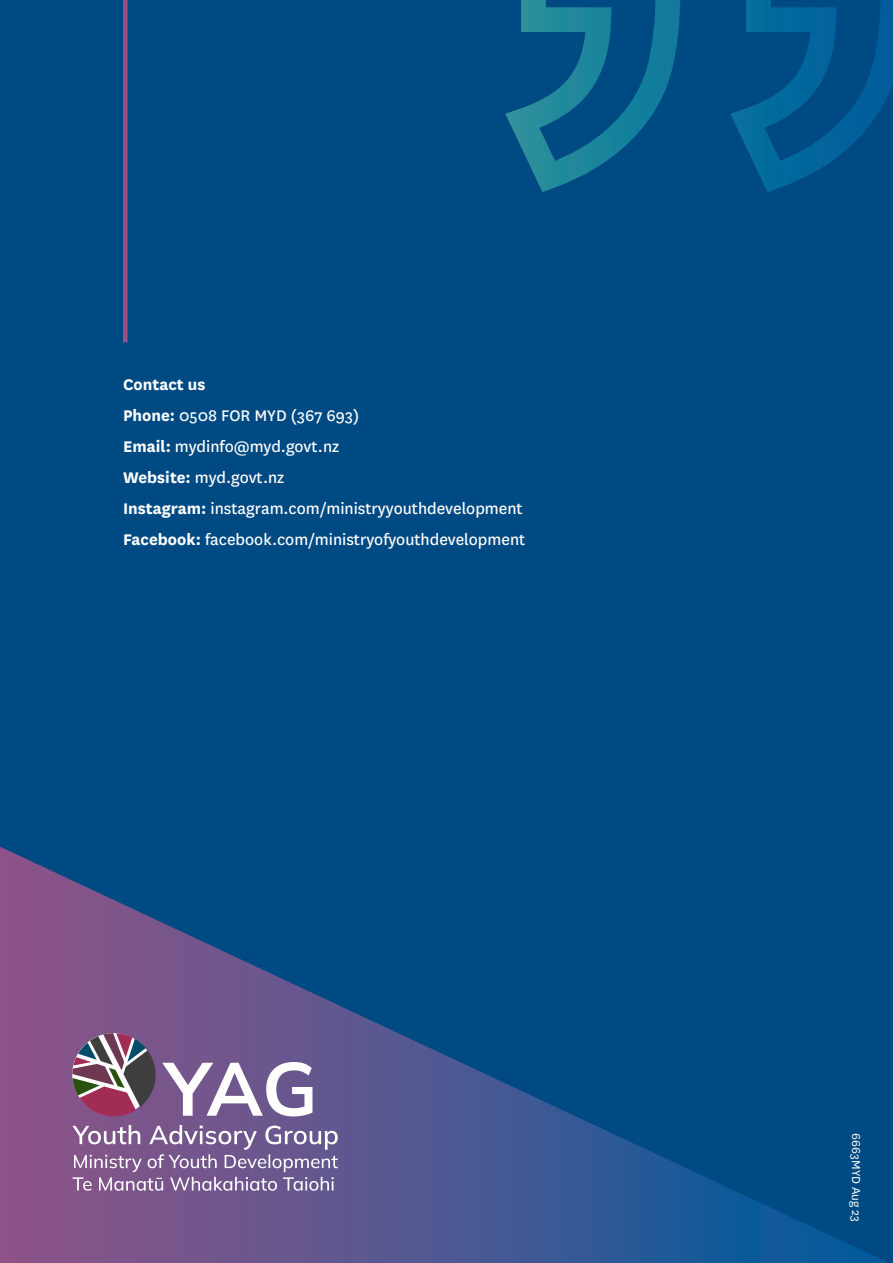
<style>
.page{position:relative;width:893px;height:1263px;background:#004a83}
.page>*{position:absolute;margin:0;border:0;box-sizing:border-box;transform-origin:0 0}
.Body{font:18px "National";color:#fff}
.Body-2{font:700 18px "National";color:#fff}
.Body-3{font:13.5px "National";color:#fff}
.s1{font-weight:700}
</style>
<div class="page">
<svg style="left:0;top:847px;width:888px;height:416px"></svg>
<div style="left:123px;top:0;width:5px;height:342px;background:#9e4e84"></div>
<svg style="left:505px;top:0;width:388px;height:192px"></svg>
<svg style="left:162px;top:1062px;width:150px;height:54px;background:#a697b8"></svg>
<svg style="left:72px;top:1033px;width:84px;height:83px;background:#856479"></svg>
<svg style="left:72px;top:1125px;width:266px;height:66px;background:#8d76a2"></svg>
<p class="Body-2" style="left:123px;top:372px;width:84px">Contact us</p>
<p class="Body" style="left:123px;top:403px;width:238px"><span class="s1">Phone:</span> 0508 FOR MYD (367 693)</p>
<p class="Body" style="left:123px;top:434px;width:218px"><span class="s1">Email:</span> mydinfo@myd.govt.nz</p>
<p class="Body" style="left:123px;top:465px;width:163px"><span class="s1">Website:</span> myd.govt.nz</p>
<p class="Body" style="left:123px;top:496px;width:401px"><span class="s1">Instagram:</span> instagram.com/ministryyouthdevelopment</p>
<p class="Body" style="left:123px;top:527px;width:404px"><span class="s1">Facebook:</span> facebook.com/ministryofyouthdevelopment</p>
<p class="Body-3" style="left:865px;top:1133px;width:90px;rotate:90deg">6663MYD Aug 23</p>
</div>
